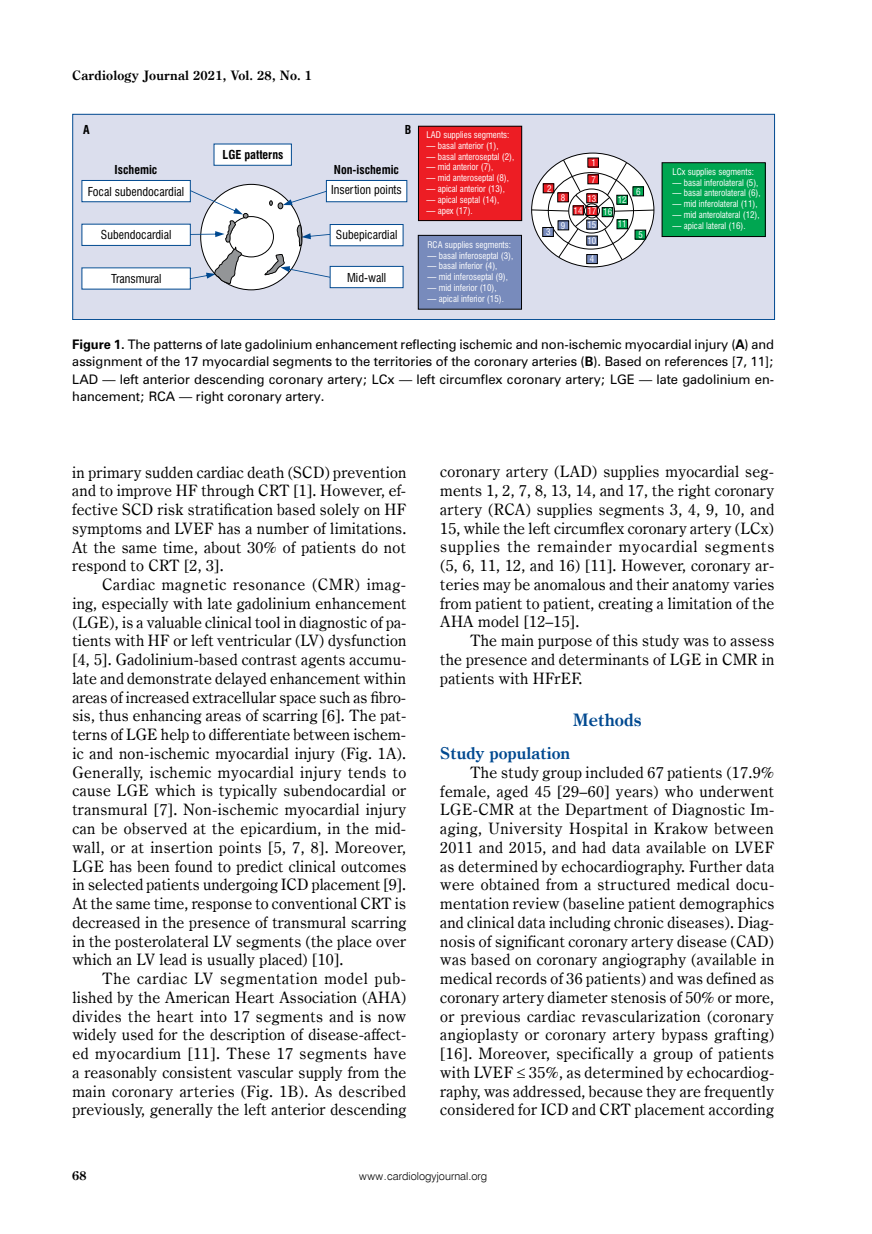
<style>
.page{position:relative;width:872px;height:1234px;background:#fff}
.page>*{position:absolute;margin:0;border:0;box-sizing:border-box;transform-origin:0 0}
.t1{font:700 17.25px "Century Oldst EU";color:#004990}
.t2{font:700 16.5px "Century Oldst EU";color:#004990}
.t3{font:15.75px/18.8px "Century Oldst EU";letter-spacing:.015em;color:#000;text-align:justify}
.t4{font:700 13.05px "Century Oldst EU";letter-spacing:.015em;color:#000}
.t5{font:700 12.75px "Century Oldst EU";color:#000}
.t6{font:12px/17.2px "Zurich PL";color:#000;text-align:justify}
.t7{font:12px "Swis 721 Cn EU";color:#000}
.t8{font:700 12px "Swis 721 Cn EU";color:#000}
.t9{font:10.95px "Swis 721 Lt EU";color:#000}
.t10{font:9px/16.8px "Swis 721 Cn EU";color:#fff}
.s1{font-weight:700}
</style>
<div class="page">
<div style="left:73px;top:114px;width:701px;height:205px;background:#dbdeed"></div>
<div style="left:72px;top:114px;width:703px;height:206px;border:1px solid #004990"></div>
<div style="left:214px;top:144px;width:77px;height:21px;background:#fff"></div>
<div style="left:214px;top:144px;width:78px;height:22px;border:1px solid #004990"></div>
<div style="left:326px;top:180px;width:81px;height:22px;background:#fff"></div>
<div style="left:326px;top:180px;width:81px;height:22px;border:1px solid #004990"></div>
<div style="left:82px;top:180px;width:108px;height:22px;background:#fff"></div>
<div style="left:82px;top:180px;width:109px;height:22px;border:1px solid #004990"></div>
<div style="left:82px;top:224px;width:108px;height:21px;background:#fff"></div>
<div style="left:82px;top:224px;width:109px;height:22px;border:1px solid #004990"></div>
<div style="left:82px;top:268px;width:108px;height:21px;background:#fff"></div>
<div style="left:201px;top:184px;width:101px;height:106px;background:#fff;border-radius:50%"></div>
<div style="left:228px;top:216px;width:46px;height:41px;border:1px solid #000;border-radius:50%"></div>
<svg style="left:269px;top:201px;width:3px;height:4px"></svg>
<svg style="left:296px;top:224px;width:35px;height:24px"></svg>
<svg style="left:264px;top:254px;width:69px;height:24px"></svg>
<svg style="left:531px;top:153px;width:123px;height:114px"></svg>
<div style="left:586px;top:254px;width:11px;height:9px;background:#788bbc"></div>
<div style="left:586px;top:254px;width:11px;height:10px;border:1px solid #000"></div>
<svg style="left:531px;top:159px;width:124px;height:102px"></svg>
<div style="left:584px;top:203px;width:16px;height:15px;border:1px solid #000;border-radius:50%"></div>
<div style="left:586px;top:206px;width:11px;height:9px;background:#ed1d24"></div>
<div style="left:586px;top:206px;width:11px;height:10px;border:1px solid #000"></div>
<div style="left:418px;top:126px;width:103px;height:94px;background:#ed1d24"></div>
<div style="left:418px;top:126px;width:104px;height:95px;border:1px solid #000"></div>
<div style="left:418px;top:235px;width:103px;height:74px;background:#788bbc"></div>
<div style="left:418px;top:235px;width:104px;height:74px;border:1px solid #000"></div>
<div style="left:662px;top:163px;width:103px;height:73px;background:#00a651"></div>
<div style="left:661px;top:162px;width:104px;height:75px;border:1px solid #000"></div>
<div style="left:330px;top:266px;width:73px;height:21px;background:#fff"></div>
<div style="left:330px;top:266px;width:73px;height:22px;border:1px solid #004990"></div>
<div style="left:330px;top:224px;width:73px;height:22px;background:#fff"></div>
<div style="left:330px;top:224px;width:73px;height:22px;border:1px solid #004990"></div>
<svg style="left:190px;top:190px;width:58px;height:95px"></svg>
<svg style="left:278px;top:191px;width:48px;height:18px"></svg>
<p class="t4" style="left:72px;top:67px;width:241px">Cardiology Journal 2021, Vol. 28, No. 1</p>
<p class="t8" style="left:83px;top:123px;width:8px">A</p>
<p class="t8" style="left:405px;top:123px;width:8px">B</p>
<p class="t8" style="left:115px;top:162px;width:44px">Ischemic</p>
<p class="t8" style="left:222px;top:148px;width:62px">LGE patterns</p>
<p class="t8" style="left:334px;top:162px;width:67px">Non-ischemic</p>
<p class="t7" style="left:88px;top:183px;width:98px">Focal subendocardial</p>
<p class="t7" style="left:331px;top:182px;width:72px">Insertion points</p>
<p class="t7" style="left:101px;top:227px;width:72px">Subendocardial</p>
<p class="t7" style="left:111px;top:270px;width:52px">Transmural</p>
<p class="t7" style="left:336px;top:226px;width:63px">Subepicardial</p>
<p class="t7" style="left:347px;top:269px;width:40px">Mid-wall</p>
<p class="t10" style="left:426px;top:126px;width:85px">LAD supplies segments:</p>
<p class="t10" style="left:426px;top:137px;width:74px">— basal anterior (1),</p>
<p class="t10" style="left:426px;top:148px;width:89px">— basal anteroseptal (2),</p>
<p class="t10" style="left:426px;top:159px;width:68px">— mid anterior (7),</p>
<p class="t10" style="left:426px;top:169px;width:84px">— mid anteroseptal (8),</p>
<p class="t10" style="left:426px;top:180px;width:80px">— apical anterior (13),</p>
<p class="t10" style="left:426px;top:191px;width:74px">— apical septal (14),</p>
<p class="t10" style="left:426px;top:202px;width:48px">— apex (17).</p>
<p class="t10" style="left:427px;top:236px;width:85px">RCA supplies segments:</p>
<p class="t10" style="left:427px;top:247px;width:87px">— basal inferoseptal (3),</p>
<p class="t10" style="left:427px;top:257px;width:71px">— basal inferior (4),</p>
<p class="t10" style="left:427px;top:268px;width:82px">— mid inferoseptal (9),</p>
<p class="t10" style="left:427px;top:279px;width:71px">— mid inferior (10),</p>
<p class="t10" style="left:427px;top:290px;width:78px">— apical inferior (15).</p>
<p class="t10" style="left:547px;top:180px;width:6px">2</p>
<p class="t10" style="left:546px;top:223px;width:6px">3</p>
<p class="t10" style="left:561px;top:189px;width:6px">8</p>
<p class="t10" style="left:561px;top:217px;width:6px">9</p>
<p class="t10" style="left:591px;top:154px;width:6px">1<br>7</p>
<p class="t10" style="left:573px;top:192px;width:25px;line-height:12.1px;text-align:right">13<br>14 17</p>
<p class="t10" style="left:617px;top:191px;width:10px">12</p>
<p class="t10" style="left:603px;top:204px;width:10px">16</p>
<p class="t10" style="left:587px;top:216px;width:10px">15</p>
<p class="t10" style="left:617px;top:216px;width:10px">11</p>
<p class="t10" style="left:587px;top:232px;width:10px">10</p>
<p class="t10" style="left:590px;top:250px;width:6px">4</p>
<p class="t10" style="left:636px;top:183px;width:6px">6</p>
<p class="t10" style="left:638px;top:226px;width:6px">5</p>
<p class="t10" style="left:672px;top:163px;width:83px">LCx supplies segments:</p>
<p class="t10" style="left:672px;top:174px;width:87px">— basal inferolateral (5),</p>
<p class="t10" style="left:672px;top:185px;width:90px">— basal anterolateral (6),</p>
<p class="t10" style="left:672px;top:195px;width:87px">— mid inferolateral (11),</p>
<p class="t10" style="left:672px;top:206px;width:89px">— mid anterolateral (12),</p>
<p class="t10" style="left:672px;top:217px;width:75px">— apical lateral (16).</p>
<p class="t6" style="left:72px;top:335px;width:703px"><span class="s1">Figure 1.</span> The patterns of late gadolinium enhancement reflecting ischemic and non-ischemic myocardial injury (<span class="s1">A</span>) and assignment of the 17 myocardial segments to the territories of the coronary arteries (<span class="s1">B</span>). Based on references [7, 11]; LAD — left anterior descending coronary artery; LCx — left circumflex coronary artery; LGE — late gadolinium en&shy;hancement; RCA — right coronary artery.</p>
<p class="t3" style="left:72px;top:463px;width:335px">in primary sudden cardiac death (SCD) prevention and to improve HF through CRT [1]. However, ef&shy;fective SCD risk stratification based solely on HF symptoms and LVEF has a number of limitations.<br>At the same time, about 30% of patients do not respond to CRT [2, 3].</p>
<p class="t3" style="left:72px;top:575px;width:336px;text-indent:30px">Cardiac magnetic resonance (CMR) imag&shy;ing, especially with late gadolinium enhancement (LGE), is a valuable clinical tool in diagnostic of pa&shy;tients with HF or left ventricular (LV) dysfunction [4, 5]. Gadolinium-based contrast agents accumu&shy;late and demonstrate delayed enhancement within areas of increased extracellular space such as fibro&shy;sis, thus enhancing areas of scarring [6]. The pat&shy;terns of LGE help to differentiate between ischem&shy;ic and non-ischemic myocardial injury (Fig. 1A).<br>Generally, ischemic myocardial injury tends to cause LGE which is typically subendocardial or transmural [7]. Non-ischemic myocardial injury can be observed at the epicardium, in the mid&shy;wall, or at insertion points [5, 7, 8]. Moreover, LGE has been found to predict clinical outcomes in selected patients undergoing ICD placement [9].<br>At the same time, response to conventional CRT is decreased in the presence of transmural scarring in the posterolateral LV segments (the place over which an LV lead is usually placed) [10].</p>
<p class="t3" style="left:72px;top:969px;width:336px;text-indent:30px">The cardiac LV segmentation model pub&shy;lished by the American Heart Association (AHA) divides the heart into 17 segments and is now widely used for the description of disease-affect&shy;ed myocardium [11]. These 17 segments have a reasonably consistent vascular supply from the main coronary arteries (Fig. 1B). As described previously, generally the left anterior descending</p>
<p class="t3" style="left:440px;top:462px;width:336px">coronary artery (LAD) supplies myocardial seg&shy;ments 1, 2, 7, 8, 13, 14, and 17, the right coronary artery (RCA) supplies segments 3, 4, 9, 10, and 15, while the left circumflex coronary artery (LCx) supplies the remainder myocardial segments (5, 6, 11, 12, and 16) [11]. However, coronary ar&shy;teries may be anomalous and their anatomy varies from patient to patient, creating a limitation of the AHA model [12–15].</p>
<p class="t3" style="left:440px;top:631px;width:335px;text-indent:30px">The main purpose of this study was to assess the presence and determinants of LGE in CMR in patients with HFrEF.</p>
<p class="t1" style="left:573px;top:708px;width:70px">Methods</p>
<p class="t2" style="left:440px;top:742px;width:131px">Study population</p>
<p class="t3" style="left:440px;top:763px;width:336px;text-indent:30px">The study group included 67 patients (17.9% female, aged 45 [29–60] years) who underwent LGE-CMR at the Department of Diagnostic Im&shy;aging, University Hospital in Krakow between 2011 and 2015, and had data available on LVEF as determined by echocardiography. Further data were obtained from a structured medical docu&shy;mentation review (baseline patient demographics and clinical data including chronic diseases). Diag&shy;nosis of significant coronary artery disease (CAD) was based on coronary angiography (available in medical records of 36 patients) and was defined as coronary artery diameter stenosis of 50% or more, or previous cardiac revascularization (coronary angioplasty or coronary artery bypass grafting) [16]. Moreover, specifically a group of patients with LVEF ≤ 35%, as determined by echocardiog&shy;raphy, was addressed, because they are frequently considered for ICD and CRT placement according</p>
<p class="t5" style="left:72px;top:1167px;width:16px">68</p>
<p class="t9" style="left:359px;top:1169px;width:129px">www.cardiologyjournal.org</p>
</div>
